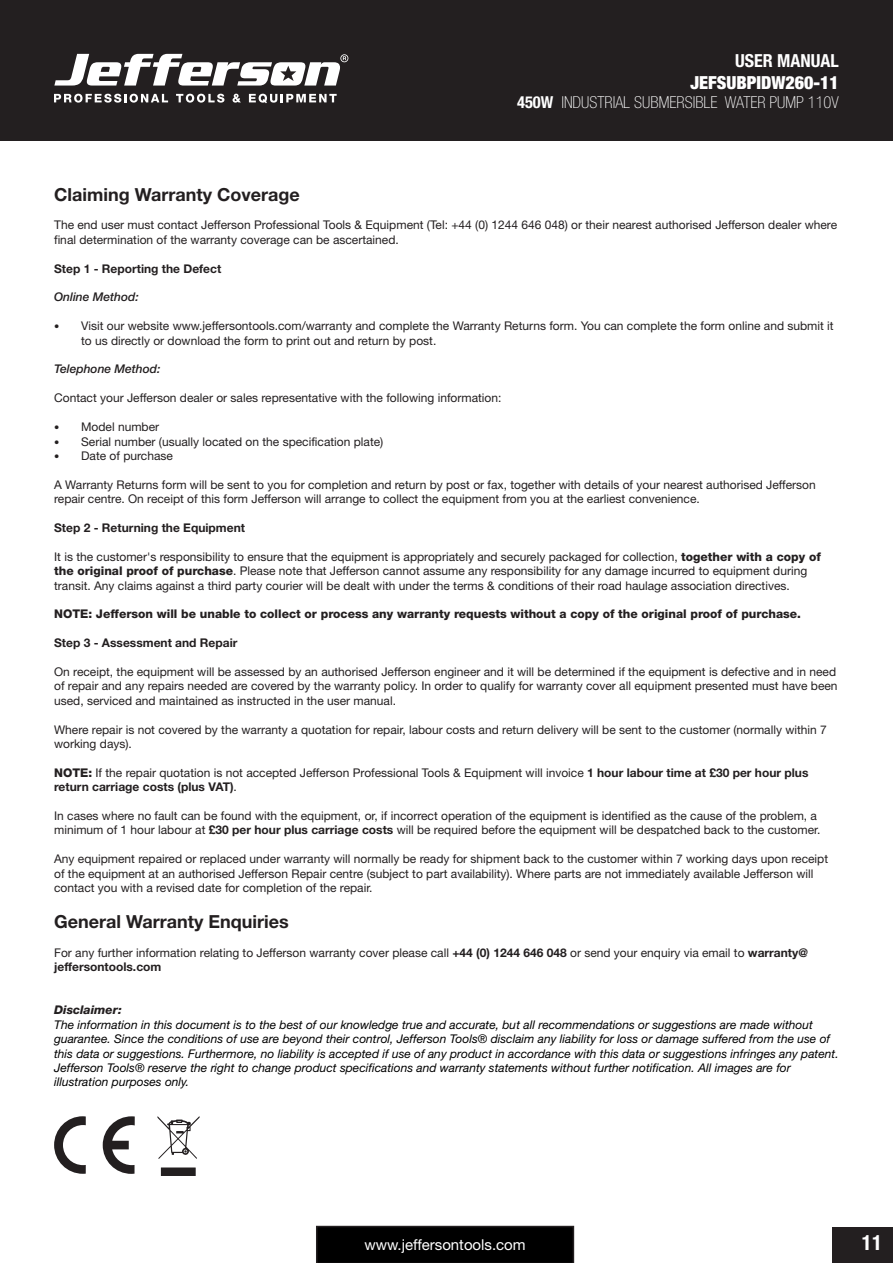
<style>
.page{position:relative;width:893px;height:1263px;background:#fff}
.page>*{position:absolute;margin:0;border:0;box-sizing:border-box;transform-origin:0 0}
.t1{font:700 condensed 21px "Helvetica Neue LT Std";color:#fff}
.t2{font:700 18px "Helvetica Neue LT Std";color:#231f20}
.t3{font:900 condensed 18px "Helvetica Neue LT Std";color:#fff}
.t4{font:700 condensed 18px "Helvetica Neue LT Std";color:#fff}
.t5{font:100 condensed 16.5px "Helvetica Neue LT Std";color:#fff}
.t6{font:15px "Helvetica Neue LT Std";color:#fff}
.Basic{font:12px/14.4px "Helvetica Neue LT Std";color:#231f20}
.Basic-2{font:italic 12px/14.4px "Helvetica Neue LT Std";color:#000}
.Basic-3{font:800 12px "Helvetica Neue LT Std";color:#231f20}
.Basic-4{font:700 12px "Helvetica Neue LT Std";color:#231f20}
.Basic-5{font:italic 500 12px "Helvetica Neue LT Std";color:#231f20}
.Basic-6{font:italic 800 12px "Helvetica Neue LT Std";color:#231f20}
.s1{font-weight:700}
.s2{font-size:10.5px}
.s3{font-weight:800}
</style>
<div class="page">
<div style="left:0;top:0;width:893px;height:141px;background:#231f20"></div>
<svg style="left:316px;top:1226px;width:258px;height:37px;background:#010101"></svg>
<div style="left:832px;top:1227px;width:61px;height:36px;background:#231f20"></div>
<svg style="left:54px;top:94px;width:114px;height:9px"></svg>
<svg style="left:176px;top:94px;width:48px;height:9px"></svg>
<svg style="left:233px;top:94px;width:8px;height:9px"></svg>
<svg style="left:249px;top:94px;width:88px;height:9px"></svg>
<svg style="left:54px;top:54px;width:294px;height:32px"></svg>
<svg style="left:103px;top:1116px;width:32px;height:58px"></svg>
<svg style="left:54px;top:1116px;width:32px;height:58px"></svg>
<svg style="left:161px;top:1167px;width:35px;height:9px"></svg>
<svg style="left:157px;top:1116px;width:43px;height:43px"></svg>
<h2 class="t4" style="left:735px;top:50px;width:105px">USER MANUAL</h2>
<h2 class="t3" style="left:691px;top:71px;width:150px">JEFSUBPIDW260-11</h2>
<h3 class="t5" style="left:517px;top:93px;width:323px"><span class="s1">450W</span> INDUSTRIAL SUBMERSIBLE WATER PUMP 110V</h3>
<p class="t2" style="left:54px;top:183px;width:247px">Claiming Warranty Coverage</p>
<p class="Basic" style="left:54px;top:218px;width:784px">The end user must contact Jefferson Professional Tools &amp; Equipment (Tel: +44 (0) 1244 646 048) or their nearest authorised Jefferson dealer where final determination of the warranty coverage can be ascertained.</p>
<p class="Basic-4" style="left:54px;top:261px;width:169px">Step 1 - Reporting the Defect</p>
<p class="Basic-5" style="left:54px;top:290px;width:86px">Online Method:</p>
<p class="Basic" style="left:81px;top:319px;width:754px;text-indent:-27px"><span class="s2">•</span> Visit our website www.jeffersontools.com/warranty and complete the Warranty Returns form. You can complete the form online and submit it to us directly or download the form to print out and return by post.</p>
<p class="Basic-5" style="left:54px;top:362px;width:108px">Telephone Method:</p>
<p class="Basic" style="left:54px;top:391px;width:449px">Contact your Jefferson dealer or sales representative with the following information:</p>
<p class="Basic" style="left:54px;top:419px;width:107px"><span class="s2">•</span> Model number</p>
<p class="Basic" style="left:54px;top:434px;width:331px"><span class="s2">•</span> Serial number (usually located on the specification plate)</p>
<p class="Basic" style="left:54px;top:448px;width:120px"><span class="s2">•</span> Date of purchase</p>
<p class="Basic" style="left:54px;top:477px;width:763px">A Warranty Returns form will be sent to you for completion and return by post or fax, together with details of your nearest authorised Jefferson repair centre. On receipt of this form Jefferson will arrange to collect the equipment from you at the earliest convenience.</p>
<p class="Basic-4" style="left:54px;top:520px;width:192px">Step 2 - Returning the Equipment</p>
<p class="Basic" style="left:54px;top:549px;width:768px">It is the customer's responsibility to ensure that the equipment is appropriately and securely packaged for collection, <span class="s3">together with a copy of the original proof of purchase</span>. Please note that Jefferson cannot assume any responsibility for any damage incurred to equipment during</p>
<p class="Basic" style="left:54px;top:578px;width:737px">transit. Any claims against a third party courier will be dealt with under the terms &amp; conditions of their road haulage association directives.</p>
<p class="Basic-3" style="left:54px;top:607px;width:748px">NOTE: Jefferson will be unable to collect or process any warranty requests without a copy of the original proof of purchase.</p>
<p class="Basic-4" style="left:54px;top:635px;width:185px">Step 3 - Assessment and Repair</p>
<p class="Basic" style="left:54px;top:664px;width:785px">On receipt, the equipment will be assessed by an authorised Jefferson engineer and it will be determined if the equipment is defective and in need of repair and any repairs needed are covered by the warranty policy. In order to qualify for warranty cover all equipment presented must have been used, serviced and maintained as instructed in the user manual.</p>
<p class="Basic" style="left:54px;top:722px;width:774px">Where repair is not covered by the warranty a quotation for repair, labour costs and return delivery will be sent to the customer (normally within 7 working days).</p>
<p class="Basic" style="left:54px;top:765px;width:756px"><span class="s3">NOTE:</span> If the repair quotation is not accepted Jefferson Professional Tools &amp; Equipment will invoice <span class="s1">1 hour labour time at £30 per hour plus return carriage costs (plus VAT)</span>.</p>
<p class="Basic" style="left:54px;top:808px;width:768px">In cases where no fault can be found with the equipment, or, if incorrect operation of the equipment is identified as the cause of the problem, a minimum of 1 hour labour at <span class="s1">£30 per hour plus carriage costs</span> will be required before the equipment will be despatched back to the customer.</p>
<p class="Basic" style="left:54px;top:851px;width:775px">Any equipment repaired or replaced under warranty will normally be ready for shipment back to the customer within 7 working days upon receipt of the equipment at an authorised Jefferson Repair centre (subject to part availability). Where parts are not immediately available Jefferson will contact you with a revised date for completion of the repair.</p>
<p class="t2" style="left:54px;top:910px;width:236px">General Warranty Enquiries</p>
<p class="Basic" style="left:54px;top:945px;width:755px">For any further information relating to Jefferson warranty cover please call <span class="s1">+44 (0) 1244 646 048</span> or send your enquiry via email to <span class="s1">warranty@ jeffersontools.com</span></p>
<p class="Basic-6" style="left:54px;top:1003px;width:69px">Disclaimer:</p>
<p class="Basic-2" style="left:54px;top:1017px;width:786px">The information in this document is to the best of our knowledge true and accurate, but all recommendations or suggestions are made without guarantee. Since the conditions of use are beyond their control, Jefferson Tools® disclaim any liability for loss or damage suffered from the use of this data or suggestions. Furthermore, no liability is accepted if use of any product in accordance with this data or suggestions infringes any patent.<br>Jefferson Tools® reserve the right to change product specifications and warranty statements without further notification. All images are for illustration purposes only.</p>
<p class="t6" style="left:364px;top:1235px;width:163px">www.jeffersontools.com</p>
<h1 class="t1" style="left:862px;top:1229px;width:22px">11</h1>
</div>
